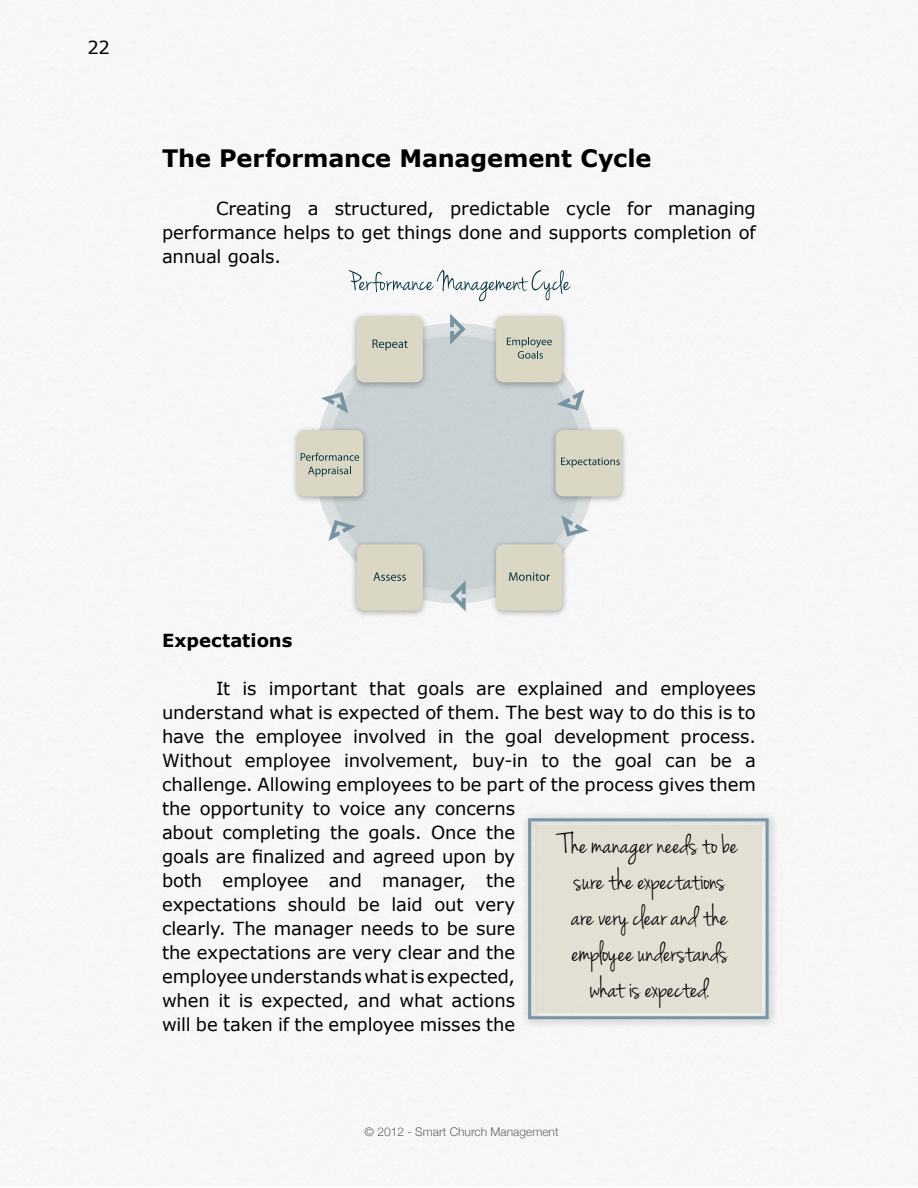
<style>
.page{position:relative;width:918px;height:1188px;background:#fff}
.page>*{position:absolute;margin:0;border:0;box-sizing:border-box;transform-origin:0 0}
.t1{font:30px/36px "Jenna Sue";color:#000;text-align:center}
.t2{font:700 24px "Verdana";letter-spacing:-.005em;color:#000}
.t3{font:18px/24px "Verdana";letter-spacing:-.005em;color:#000;text-align:justify}
.t4{font:700 18px "Verdana";color:#000}
.t5{font:300 12px "Helvetica Neue";color:#636466}
</style>
<div class="page">
<div style="left:0;top:0;width:918px;height:1187px;background:#f7f7f7"></div>
<img style="left:321px;top:329px;width:269px;height:270px">
<div style="left:328px;top:336px;width:255px;height:254px;background:#c8d1d3;border-radius:50%"></div>
<svg style="left:349px;top:270px;width:222px;height:31px"></svg>
<img style="left:488px;top:314px;width:82px;height:76px">
<div style="left:496px;top:316px;width:66px;height:66px;background:#dad7c4;border-radius:7px"></div>
<img style="left:552px;top:423px;width:74px;height:82px">
<div style="left:556px;top:430px;width:66px;height:66px;background:#dad7c4;border-radius:7px"></div>
<img style="left:488px;top:537px;width:82px;height:79px">
<div style="left:496px;top:544px;width:66px;height:67px;background:#dad7c4;border-radius:7px"></div>
<img style="left:349px;top:314px;width:82px;height:77px">
<div style="left:357px;top:316px;width:66px;height:66px;background:#dad7c4;border-radius:7px"></div>
<img style="left:293px;top:423px;width:74px;height:82px">
<div style="left:297px;top:430px;width:66px;height:66px;background:#dad7c4;border-radius:7px"></div>
<img style="left:349px;top:541px;width:82px;height:75px">
<div style="left:357px;top:544px;width:66px;height:67px;background:#dad7c4;border-radius:7px"></div>
<svg style="left:450px;top:314px;width:16px;height:31px"></svg>
<svg style="left:450px;top:580px;width:16px;height:31px"></svg>
<svg style="left:557px;top:390px;width:27px;height:21px"></svg>
<svg style="left:328px;top:520px;width:28px;height:21px"></svg>
<svg style="left:561px;top:515px;width:27px;height:22px"></svg>
<svg style="left:321px;top:392px;width:27px;height:21px"></svg>
<svg style="left:507px;top:337px;width:45px;height:22px"></svg>
<svg style="left:301px;top:453px;width:58px;height:23px"></svg>
<svg style="left:373px;top:339px;width:35px;height:11px"></svg>
<svg style="left:561px;top:458px;width:59px;height:9px"></svg>
<svg style="left:509px;top:572px;width:41px;height:9px"></svg>
<svg style="left:373px;top:572px;width:33px;height:9px"></svg>
<div style="left:521px;top:811px;width:257px;height:218px;background:#000;opacity:.34"></div>
<div style="left:528px;top:818px;width:241px;height:201px;border:3px solid #7895a4"></div>
<div style="left:535px;top:825px;width:226px;height:188px;background:#e2e0d4"></div>
<p class="t3" style="left:87px;top:36px;width:24px">22</p>
<h2 class="t2" style="left:162px;top:141px;width:491px">The Performance Management Cycle</h2>
<p class="t3" style="left:162px;top:196px;width:595px;text-indent:54px">Creating a structured, predictable cycle for managing performance helps to get things done and supports completion of annual goals.</p>
<p class="t4" style="left:162px;top:628px;width:132px">Expectations</p>
<p class="t3" style="left:162px;top:676px;width:596px;text-align:left;text-indent:54px">It is important that goals are explained and employees understand what is expected of them. The best way to do this is to have the employee involved in the goal development process.<br>Without employee involvement, buy-in to the goal can be a challenge. Allowing employees to be part of the process gives them the opportunity to voice any concerns<br>about completing the goals. Once the<br>goals are finalized and agreed upon by<br>both employee and manager, the<br>expectations should be laid out very<br>clearly. The manager needs to be sure<br>the expectations are very clear and the<br>employee understands what is expected,<br>when it is expected, and what actions<br>will be taken if the employee misses the</p>
<h1 class="t1" style="left:562px;top:827px;width:177px">The manager needs to be sure the expectations are very clear and the employee understands what is expected.</h1>
<p class="t5" style="left:365px;top:1122px;width:196px">© 2012 - Smart Church Management</p>
</div>
